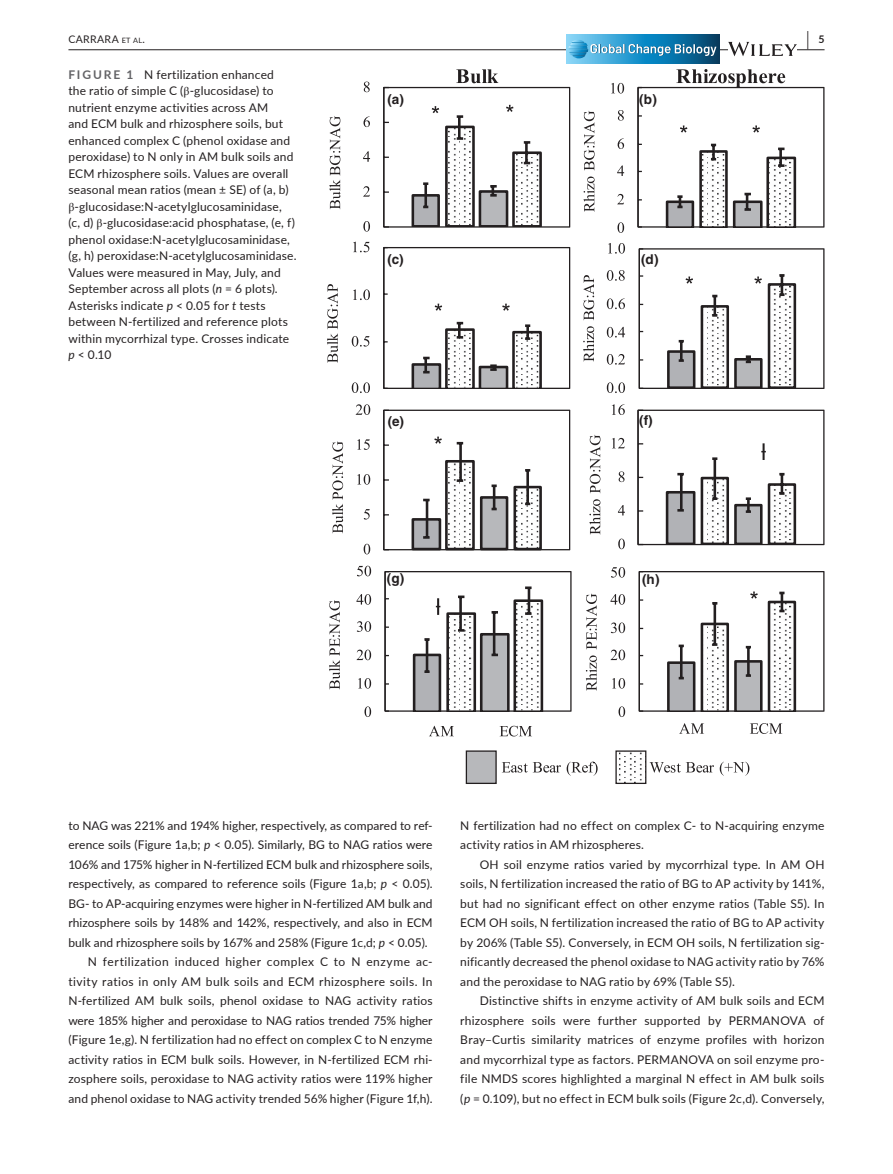
<style>
.page{position:relative;width:893px;height:1174px;background:#fff}
.page>*{position:absolute;margin:0;border:0;box-sizing:border-box;transform-origin:0 0}
.t1{font:700 19.5px "Lato";color:#231f20;scale:.43 1}
.t2{font:700 13.5px "Helvetica";color:#231f20}
.t3{font:12px/16.5px "Lato";letter-spacing:.01em;color:#231f20}
.t4{font:12px "Lato";letter-spacing:.035em;color:#231f20}
.t5{font:12px "Lato";letter-spacing:.04em;color:#231f20}
.t6{font:10.5px "Lato";letter-spacing:.03em;color:#231f20}
.s1{font-size:7.35px}
.s2{font-weight:700;color:#636366}
.s3{font-family:"STIX"}
.s4{font-style:italic}
</style>
<div class="page">
<hr style="left:68px;top:49px;width:756px;height:1px;background:#231f20">
<svg style="left:567px;top:34px;width:153px;height:30px;background:#298aba"></svg>
<svg style="left:568px;top:40px;width:149px;height:18px;background:#499ac2"></svg>
<svg style="left:728px;top:42px;width:69px;height:14px"></svg>
<svg style="left:618px;top:706px;width:7px;height:11px"></svg>
<svg style="left:612px;top:678px;width:13px;height:10px"></svg>
<svg style="left:611px;top:649px;width:14px;height:11px"></svg>
<svg style="left:611px;top:622px;width:14px;height:11px"></svg>
<svg style="left:610px;top:594px;width:15px;height:11px"></svg>
<svg style="left:611px;top:567px;width:14px;height:10px"></svg>
<svg style="left:586px;top:655px;width:11px;height:36px"></svg>
<svg style="left:586px;top:593px;width:11px;height:56px"></svg>
<svg style="left:639px;top:571px;width:185px;height:140px"></svg>
<svg style="left:607px;top:382px;width:18px;height:11px"></svg>
<svg style="left:607px;top:354px;width:18px;height:11px"></svg>
<svg style="left:607px;top:327px;width:18px;height:10px"></svg>
<svg style="left:607px;top:298px;width:18px;height:11px"></svg>
<svg style="left:607px;top:270px;width:18px;height:11px"></svg>
<svg style="left:608px;top:243px;width:17px;height:11px"></svg>
<svg style="left:583px;top:275px;width:11px;height:86px"></svg>
<svg style="left:364px;top:706px;width:7px;height:11px"></svg>
<svg style="left:358px;top:678px;width:13px;height:10px"></svg>
<svg style="left:357px;top:649px;width:14px;height:11px"></svg>
<svg style="left:357px;top:621px;width:14px;height:11px"></svg>
<svg style="left:356px;top:594px;width:15px;height:11px"></svg>
<svg style="left:357px;top:565px;width:14px;height:11px"></svg>
<svg style="left:329px;top:600px;width:11px;height:89px"></svg>
<svg style="left:384px;top:571px;width:188px;height:140px"></svg>
<svg style="left:617px;top:222px;width:7px;height:11px"></svg>
<svg style="left:617px;top:194px;width:7px;height:10px"></svg>
<svg style="left:617px;top:165px;width:7px;height:11px"></svg>
<svg style="left:618px;top:138px;width:6px;height:11px"></svg>
<svg style="left:618px;top:110px;width:6px;height:11px"></svg>
<svg style="left:611px;top:83px;width:13px;height:10px"></svg>
<svg style="left:584px;top:111px;width:11px;height:101px"></svg>
<svg style="left:618px;top:538px;width:7px;height:11px"></svg>
<svg style="left:618px;top:505px;width:7px;height:10px"></svg>
<svg style="left:619px;top:471px;width:5px;height:11px"></svg>
<svg style="left:612px;top:438px;width:13px;height:10px"></svg>
<svg style="left:612px;top:404px;width:13px;height:11px"></svg>
<svg style="left:589px;top:499px;width:11px;height:35px"></svg>
<svg style="left:590px;top:435px;width:10px;height:58px"></svg>
<svg style="left:352px;top:382px;width:18px;height:11px"></svg>
<svg style="left:352px;top:336px;width:17px;height:10px"></svg>
<svg style="left:353px;top:289px;width:17px;height:11px"></svg>
<svg style="left:353px;top:242px;width:16px;height:10px"></svg>
<svg style="left:327px;top:284px;width:11px;height:79px"></svg>
<svg style="left:364px;top:544px;width:6px;height:10px"></svg>
<svg style="left:364px;top:509px;width:6px;height:10px"></svg>
<svg style="left:357px;top:474px;width:13px;height:11px"></svg>
<svg style="left:357px;top:439px;width:13px;height:11px"></svg>
<svg style="left:356px;top:404px;width:14px;height:11px"></svg>
<svg style="left:332px;top:441px;width:11px;height:92px"></svg>
<svg style="left:383px;top:247px;width:187px;height:142px"></svg>
<svg style="left:639px;top:248px;width:185px;height:141px"></svg>
<svg style="left:363px;top:221px;width:7px;height:11px"></svg>
<svg style="left:363px;top:186px;width:7px;height:11px"></svg>
<svg style="left:363px;top:151px;width:7px;height:11px"></svg>
<svg style="left:363px;top:116px;width:7px;height:11px"></svg>
<svg style="left:364px;top:82px;width:6px;height:10px"></svg>
<svg style="left:329px;top:116px;width:11px;height:93px"></svg>
<svg style="left:383px;top:409px;width:187px;height:141px"></svg>
<svg style="left:429px;top:725px;width:25px;height:11px"></svg>
<svg style="left:500px;top:725px;width:32px;height:11px"></svg>
<svg style="left:680px;top:723px;width:24px;height:10px"></svg>
<svg style="left:750px;top:723px;width:32px;height:11px"></svg>
<svg style="left:637px;top:409px;width:187px;height:136px"></svg>
<div style="left:466px;top:750px;width:31px;height:34px;background:#b7b8bb;border:1px solid #231f20"></div>
<div style="left:615px;top:750px;width:31px;height:34px;border:1px solid #231f20"></div>
<svg style="left:502px;top:761px;width:96px;height:15px"></svg>
<svg style="left:616px;top:751px;width:133px;height:32px"></svg>
<svg style="left:383px;top:69px;width:187px;height:159px"></svg>
<svg style="left:637px;top:69px;width:187px;height:159px"></svg>
<p class="t6" style="left:68px;top:31px;width:78px">CARRARA <span class="s1">et al</span>.</p>
<h1 class="t1" style="left:807px;top:25px;width:43px">| <sup>5</sup></h1>
<p class="t3" style="left:68px;top:66px;width:230px"><span class="s2">FIGURE 1</span> N fertilization enhanced<br>the ratio of simple C (<span class="s3">β</span>-glucosidase) to nutrient enzyme activities across AM<br>and ECM bulk and rhizosphere soils, but enhanced complex C (phenol oxidase and peroxidase) to N only in AM bulk soils and ECM rhizosphere soils. Values are overall seasonal mean ratios (mean ± SE) of (a, b) <span class="s3">β</span>-glucosidase:N-acetylglucosaminidase, (c, d) <span class="s3">β</span>-glucosidase:acid phosphatase, (e, f) phenol oxidase:N-acetylglucosaminidase, (g, h) peroxidase:N-acetylglucosaminidase.<br>Values were measured in May, July, and September across all plots (<span class="s4">n</span> = 6 plots).<br>Asterisks indicate <span class="s4">p</span> &lt; 0.05 for <span class="s4">t</span> tests between N-fertilized and reference plots within mycorrhizal type. Crosses indicate <span class="s4">p</span> &lt; 0.10</p>
<p class="t2" style="left:387px;top:90px;width:18px">(a)</p>
<p class="t2" style="left:639px;top:90px;width:19px">(b)</p>
<p class="t2" style="left:387px;top:251px;width:18px">(c)</p>
<p class="t2" style="left:641px;top:251px;width:19px">(d)</p>
<p class="t2" style="left:388px;top:413px;width:18px">(e)</p>
<p class="t2" style="left:639px;top:412px;width:15px">(f)</p>
<p class="t2" style="left:387px;top:570px;width:19px">(g)</p>
<p class="t2" style="left:642px;top:571px;width:19px">(h)</p>
<p class="t3" style="left:68px;top:816px;width:366px">to NAG was 221% and 194% higher, respectively, as compared to ref-</p>
<p class="t3" style="left:68px;top:836px;width:366px">erence soils (Figure 1a,b; <span class="s4">p</span> &lt; 0.05). Similarly, BG to NAG ratios were</p>
<p class="t3" style="left:68px;top:855px;width:366px">106% and 175% higher in N-fertilized ECM bulk and rhizosphere soils,</p>
<p class="t3" style="left:68px;top:875px;width:366px">respectively, as compared to reference soils (Figure 1a,b; <span class="s4">p</span> &lt; 0.05).</p>
<p class="t3" style="left:68px;top:894px;width:366px">BG- to AP-acquiring enzymes were higher in N-fertilized AM bulk and</p>
<p class="t3" style="left:68px;top:914px;width:366px">rhizosphere soils by 148% and 142%, respectively, and also in ECM</p>
<p class="t3" style="left:68px;top:933px;width:361px">bulk and rhizosphere soils by 167% and 258% (Figure 1c,d; <span class="s4">p</span> &lt; 0.05).</p>
<p class="t5" style="left:88px;top:953px;width:346px">N fertilization induced higher complex C to N enzyme ac-</p>
<p class="t4" style="left:68px;top:973px;width:366px">tivity ratios in only AM bulk soils and ECM rhizosphere soils. In</p>
<p class="t3" style="left:68px;top:992px;width:366px">N-fertilized AM bulk soils, phenol oxidase to NAG activity ratios</p>
<p class="t3" style="left:68px;top:1011px;width:366px">were 185% higher and peroxidase to NAG ratios trended 75% higher</p>
<p class="t3" style="left:68px;top:1031px;width:366px">(Figure 1e,g). N fertilization had no effect on complex C to N enzyme</p>
<p class="t3" style="left:68px;top:1050px;width:366px">activity ratios in ECM bulk soils. However, in N-fertilized ECM rhi-</p>
<p class="t3" style="left:68px;top:1070px;width:366px">zosphere soils, peroxidase to NAG activity ratios were 119% higher</p>
<p class="t3" style="left:68px;top:1089px;width:366px">and phenol oxidase to NAG activity trended 56% higher (Figure 1f,h).</p>
<p class="t3" style="left:460px;top:815px;width:366px;line-height:19.5px">N fertilization had no effect on complex C- to N-acquiring enzyme activity ratios in AM rhizospheres.</p>
<p class="t3" style="left:460px;top:854px;width:366px;line-height:19.5px;text-align:justify;text-indent:20px">OH soil enzyme ratios varied by mycorrhizal type. In AM OH soils, N fertilization increased the ratio of BG to AP activity by 141%, but had no significant effect on other enzyme ratios (Table S5). In ECM OH soils, N fertilization increased the ratio of BG to AP activity by 206% (Table S5). Conversely, in ECM OH soils, N fertilization sig&shy;nificantly decreased the phenol oxidase to NAG activity ratio by 76% and the peroxidase to NAG ratio by 69% (Table S5).</p>
<p class="t3" style="left:460px;top:990px;width:366px;line-height:19.5px;text-align:justify;text-indent:20px">Distinctive shifts in enzyme activity of AM bulk soils and ECM rhizosphere soils were further supported by PERMANOVA of Bray–Curtis similarity matrices of enzyme profiles with horizon and mycorrhizal type as factors. PERMANOVA on soil enzyme pro&shy;file NMDS scores highlighted a marginal N effect in AM bulk soils (<span class="s4">p</span> = 0.109), but no effect in ECM bulk soils (Figure 2c,d). Conversely,</p>
</div>
